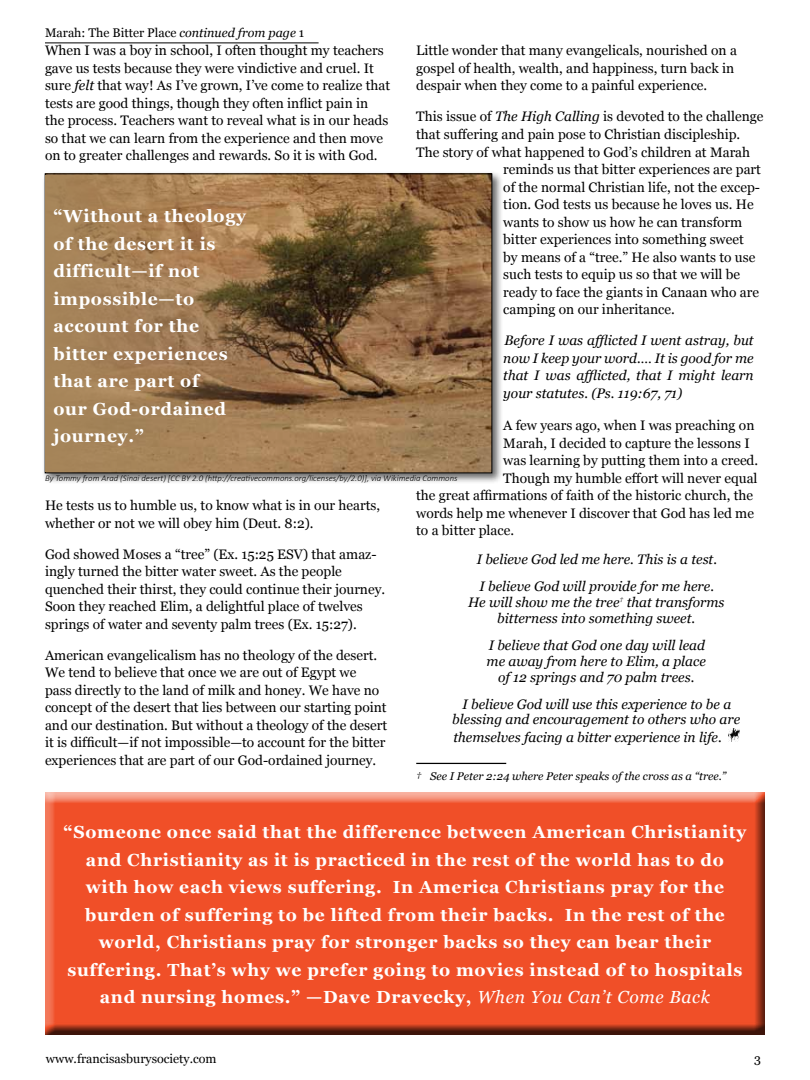
<style>
.page{position:relative;width:810px;height:1080px;background:#fff}
.page>*{position:absolute;margin:0;border:0;box-sizing:border-box;transform-origin:0 0}
.t1{font:700 17.5px/27.5px "Georgia";letter-spacing:.04em;color:#fff;text-align:center}
.t2{font:13.75px/17.5px "Georgia";color:#000}
.t3{font:italic 13.75px/17.5px "Georgia";color:#000;text-align:center}
.t4{font:12.5px "Georgia";color:#000}
.t5{font:italic 11.25px "Georgia";color:#000}
.t6{font:italic 300 8.75px "Calibri";color:#000}
.s1{font-style:italic}
.s2{font-weight:400;font-style:italic}
</style>
<div class="page">
<svg style="left:728px;top:728px;width:11px;height:13px"></svg>
<hr style="left:416px;top:763px;width:90px;height:1px;background:#000">
<div style="left:44px;top:792px;width:726px;height:244px;background:#000;opacity:.75"></div>
<hr style="left:45px;top:43px;width:274px;height:1px;background:#000">
<div style="left:42px;top:171px;width:461px;height:313px;background:#000;opacity:.6"></div>
<img style="left:311px;top:176px;width:179px;height:295px">
<svg style="left:45px;top:175px;width:266px;height:297px;fill:#a48157"></svg>
<p class="t4" style="left:45px;top:26px;width:261px">Marah: The Bitter Place <span class="s1">continued from page</span> 1</p>
<p class="t2" style="left:45px;top:42px;width:347px">When I was a boy in school, I often thought my teachers gave us tests because they were vindictive and cruel. It sure <span class="s1">felt</span> that way! As I’ve grown, I’ve come to realize that tests are good things, though they often inflict pain in the process. Teachers want to reveal what is in our heads so that we can learn from the experience and then move on to greater challenges and rewards. So it is with God.</p>
<p class="t2" style="left:416px;top:42px;width:322px">Little wonder that many evangelicals, nourished on a gospel of health, wealth, and happiness, turn back in despair when they come to a painful experience.</p>
<p class="t2" style="left:416px;top:108px;width:349px">This issue of <span class="s1">The High Calling</span> is devoted to the challenge</p>
<p class="t2" style="left:416px;top:125px;width:326px">that suffering and pain pose to Christian discipleship.</p>
<p class="t2" style="left:416px;top:143px;width:336px">The story of what happened to God’s children at Marah</p>
<p class="t2" style="left:503px;top:160px;width:259px">reminds us that bitter experiences are part</p>
<p class="t2" style="left:503px;top:178px;width:258px">of the normal Christian life, not the excep-</p>
<p class="t2" style="left:503px;top:195px;width:252px">tion. God tests us because he loves us. He</p>
<p class="t2" style="left:503px;top:213px;width:241px">wants to show us how he can transform</p>
<p class="t2" style="left:503px;top:230px;width:242px">bitter experiences into something sweet</p>
<p class="t2" style="left:503px;top:248px;width:254px">by means of a “tree.” He also wants to use</p>
<p class="t2" style="left:503px;top:266px;width:238px">such tests to equip us so that we will be</p>
<p class="t2" style="left:503px;top:283px;width:257px">ready to face the giants in Canaan who are</p>
<p class="t2" style="left:503px;top:301px;width:173px">camping on our inheritance.</p>
<p class="t3" style="left:503px;top:332px;width:252px;text-align:justify">Before I was afflicted I went astray, but now I keep your word.… It is good for me that I was afflicted, that I might learn your statutes. (Ps. 119:67, 71)</p>
<p class="t2" style="left:503px;top:417px;width:253px">A few years ago, when I was preaching on</p>
<p class="t2" style="left:503px;top:434px;width:248px">Marah, I decided to capture the lessons I</p>
<p class="t2" style="left:503px;top:452px;width:256px">was learning by putting them into a creed.</p>
<p class="t2" style="left:503px;top:469px;width:256px">Though my humble effort will never equal</p>
<p class="t2" style="left:416px;top:487px;width:338px">the great affirmations of faith of the historic church, the</p>
<p class="t2" style="left:416px;top:504px;width:339px">words help me whenever I discover that God has led me</p>
<p class="t2" style="left:416px;top:522px;width:99px">to a bitter place.</p>
<p class="t3" style="left:477px;top:546px;width:242px;line-height:27px;text-align:left">I believe God led me here. This is a test.<br>I believe God will provide for me here.</p>
<p class="t3" style="left:468px;top:595px;width:258px;line-height:15.6px">He will show me the tree<sup>†</sup> that transforms bitterness into something sweet.</p>
<p class="t3" style="left:487px;top:637px;width:221px;line-height:15.8px">I believe that God one day will lead me away from here to Elim, a place of 12 springs and 70 palm trees.</p>
<p class="t3" style="left:452px;top:696px;width:289px;line-height:15.8px">I believe God will use this experience to be a blessing and encouragement to others who are</p>
<p class="t3" style="left:453px;top:728px;width:270px">themselves facing a bitter experience in life.</p>
<p class="t5" style="left:416px;top:770px;width:311px">† See I Peter 2:24 where Peter speaks of the cross as a “tree.”</p>
<p class="t1" style="left:53px;top:202px;width:194px;text-align:left">“Without a theology of the desert it is difficult—if not impossible—to account for the bitter experiences that are part of<br>our God-ordained journey.”</p>
<p class="t6" style="left:45px;top:473px;width:414px">By Tommy from Arad (Sinai desert) [CC BY 2.0 (http://creativecommons.org/licenses/by/2.0)], via Wikimedia Commons</p>
<p class="t2" style="left:45px;top:497px;width:337px">He tests us to humble us, to know what is in our hearts, whether or not we will obey him (Deut. 8:2).</p>
<p class="t2" style="left:45px;top:545px;width:342px">God showed Moses a “tree” (Ex. 15:25 ESV) that amaz&shy;ingly turned the bitter water sweet. As the people quenched their thirst, they could continue their journey.<br>Soon they reached Elim, a delightful place of twelves springs of water and seventy palm trees (Ex. 15:27).</p>
<p class="t2" style="left:45px;top:646px;width:344px">American evangelicalism has no theology of the desert.<br>We tend to believe that once we are out of Egypt we<br>pass directly to the land of milk and honey. We have no concept of the desert that lies between our starting point and our destination. But without a theology of the desert it is difficult—if not impossible—to account for the bitter experiences that are part of our God-ordained journey.</p>
<p class="t1" style="left:64px;top:818px;width:684px">“Someone once said that the difference between American Christianity and Christianity as it is practiced in the rest of the world has to do with how each views suffering. In America Christians pray for the burden of suffering to be lifted from their backs. In the rest of the world, Christians pray for stronger backs so they can bear their suffering. That’s why we prefer going to movies instead of to hospitals and nursing homes.” —Dave Dravecky, <span class="s2">When You Can’t Come Back</span></p>
<p class="t4" style="left:46px;top:1051px;width:172px">www.francisasburysociety.com</p>
<p class="t4" style="left:754px;top:1051px;width:8px">3</p>
</div>
